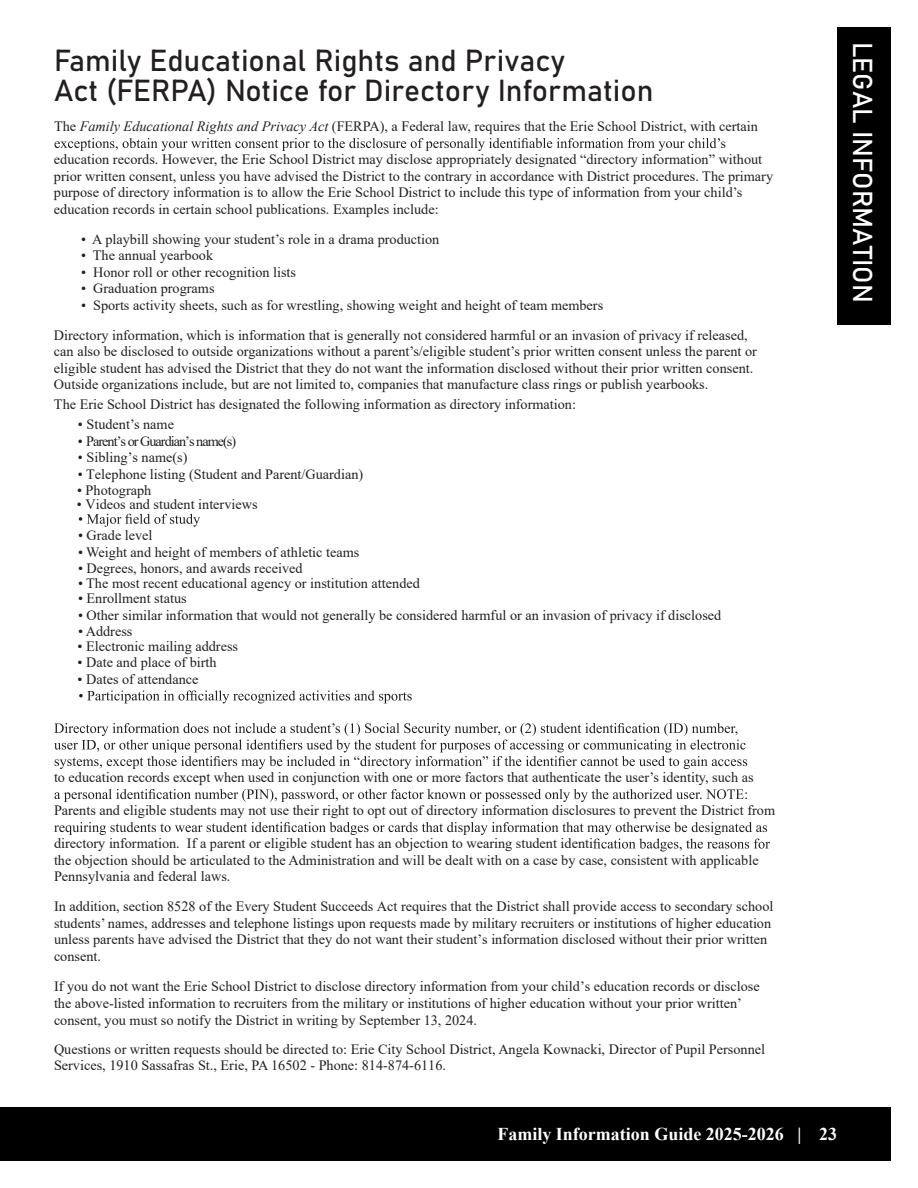
<style>
.page{position:relative;width:918px;height:1188px;background:#fff}
.page>*{position:absolute;margin:0;border:0;box-sizing:border-box;transform-origin:0 0}
.t1{font:30px/30px "Bahnschrift";color:#231f20}
.t2{font:27px "Bahnschrift";color:#fff}
.t3{font:700 18px "Times New Roman";color:#fff}
.t4{font:14.25px/16.5px "Times New Roman";color:#231f20}
.t5{font:14.25px "Times New Roman";letter-spacing:-.07em;color:#231f20}
.s1{font-style:italic}
.s2{font-style:inherit}
</style>
<div class="page">
<div style="left:0;top:1107px;width:891px;height:54px;background:#000"></div>
<div style="left:837px;top:27px;width:54px;height:298px;background:#000"></div>
<svg style="left:55px;top:138px;width:665px;height:13px"></svg>
<svg style="left:79px;top:514px;width:121px;height:13px"></svg>
<svg style="left:79px;top:690px;width:333px;height:13px"></svg>
<svg style="left:54px;top:723px;width:693px;height:46px"></svg>
<svg style="left:55px;top:789px;width:692px;height:13px"></svg>
<svg style="left:54px;top:822px;width:716px;height:30px"></svg>
<h1 class="t1" style="left:54px;top:43px;width:601px">Family Educational Rights and Privacy<br>Act (FERPA) Notice for Directory Information</h1>
<p class="t4" style="left:54px;top:118px;width:705px">The <span class="s1">Family Educational Rights and Privacy Act</span> (FERPA), a Federal law, requires that the Erie School District, with certain</p>
<p class="t4" style="left:720px;top:134px;width:7px">s</p>
<p class="t4" style="left:54px;top:151px;width:710px">education records. However, the Erie School District may disclose appropriately designated “directory information” without</p>
<p class="t4" style="left:54px;top:167px;width:721px">prior written consent, unless you have advised the District to the contrary in accordance with District procedures. The primary</p>
<p class="t4" style="left:54px;top:184px;width:690px">purpose of directory information is to allow the Erie School District to include this type of information from your child’s</p>
<p class="t4" style="left:54px;top:200px;width:386px">education records in certain school publications. Examples include:</p>
<p class="t4" style="left:81px;top:230px;width:360px">• A playbill showing your student’s role in a drama production</p>
<p class="t4" style="left:81px;top:247px;width:134px">• The annual yearbook</p>
<p class="t4" style="left:81px;top:263px;width:217px">• Honor roll or other recognition lists</p>
<p class="t4" style="left:81px;top:280px;width:135px">• Graduation programs</p>
<p class="t4" style="left:54px;top:290px;width:695px;line-height:30px;text-indent:27px">• Sports activity sheets, such as for wrestling, showing weight and height of team members<br>Directory information, which is information that is generally not considered harmful or an invasion of privacy if released,</p>
<p class="t4" style="left:54px;top:343px;width:704px">can also be disclosed to outside organizations without a parent’s/eligible student’s prior written consent unless the parent or eligible student has advised the District that they do not want the information disclosed without their prior written consent.<br>Outside organizations include, but are not limited to, companies that manufacture class rings or publish yearbooks.</p>
<p class="t4" style="left:54px;top:395px;width:524px">The Erie School District has designated the following information as directory information:</p>
<p class="t4" style="left:78px;top:416px;width:98px">• Student’s name</p>
<p class="t5" style="left:78px;top:431px;width:160px">• Parent’s or Guardian’s name(s)</p>
<p class="t4" style="left:78px;top:449px;width:111px">• Sibling’s name(s)</p>
<p class="t4" style="left:78px;top:466px;width:287px">• Telephone listing (Student and Parent/Guardian)</p>
<p class="t4" style="left:77px;top:481px;width:76px">• Photograph</p>
<p class="t4" style="left:77px;top:495px;width:182px">• Videos and student interviews</p>
<p class="t4" style="left:78px;top:527px;width:76px">• Grade level</p>
<p class="t4" style="left:78px;top:543px;width:283px">• Weight and height of members of athletic teams</p>
<p class="t4" style="left:78px;top:560px;width:226px">• Degrees, honors, and awards received</p>
<p class="t4" style="left:78px;top:575px;width:343px">• The most recent educational agency or institution attended</p>
<p class="t4" style="left:78px;top:590px;width:110px">• Enrollment status</p>
<p class="t4" style="left:78px;top:606px;width:645px">• Other similar information that would not generally be considered harmful or an invasion of privacy if disclosed</p>
<p class="t4" style="left:78px;top:623px;width:56px">• Address</p>
<p class="t4" style="left:78px;top:637px;width:162px">• Electronic mailing address</p>
<p class="t4" style="left:78px;top:654px;width:141px">• Date and place of birth</p>
<p class="t4" style="left:78px;top:670px;width:122px">• Dates of attendance</p>
<h2 class="t2" style="left:883px;top:42px;width:262px;rotate:90deg">LEGAL INFORMATION</h2>
<p class="t4" style="left:54px;top:769px;width:701px">to education records except when used in conjunction with one or more factors that authenticate the user’s identity, such as</p>
<p class="t4" style="left:54px;top:802px;width:723px">Parents and eligible students may not use their right to opt out of directory information disclosures to prevent the District from</p>
<p class="t4" style="left:54px;top:835px;width:706px">directory information. If a parent or eligible student has an objection to wearing student identi<br>the objection should be articulated to the Administration and will be dealt with on a case by case, consistent with applicable<br>Pennsylvania and federal laws.</p>
<p class="t4" style="left:54px;top:898px;width:721px">In addition, section 8528 of the Every Student Succeeds Act requires that the District shall provide access to secondary school students’ names, addresses and telephone listings upon requests made by military recruiters or institutions of higher education unless parents have advised the District that they do not want their student’s information disclosed without their prior written consent.</p>
<p class="t4" style="left:54px;top:977px;width:707px">If you do not want the Erie School District to disclose directory information from your child’s education records or disclose the above-listed information to recruiters from the military or institutions of higher education without your prior written’ consent, you must so notify the District in writing by September 13, 202<span class="s2">4</span>.</p>
<p class="t4" style="left:54px;top:1040px;width:713px">Questions or written requests should be directed to: Erie City School District, Angela Kownacki, Director of Pupil Personnel<br>Services, 1<span class="s2">910 Sassafras</span> St., Erie, PA 16502 - Phone: 814-874-6116.</p>
<p class="t3" style="left:497px;top:1121px;width:341px">Family Information Guide 2025-2026 | 23</p>
</div>
